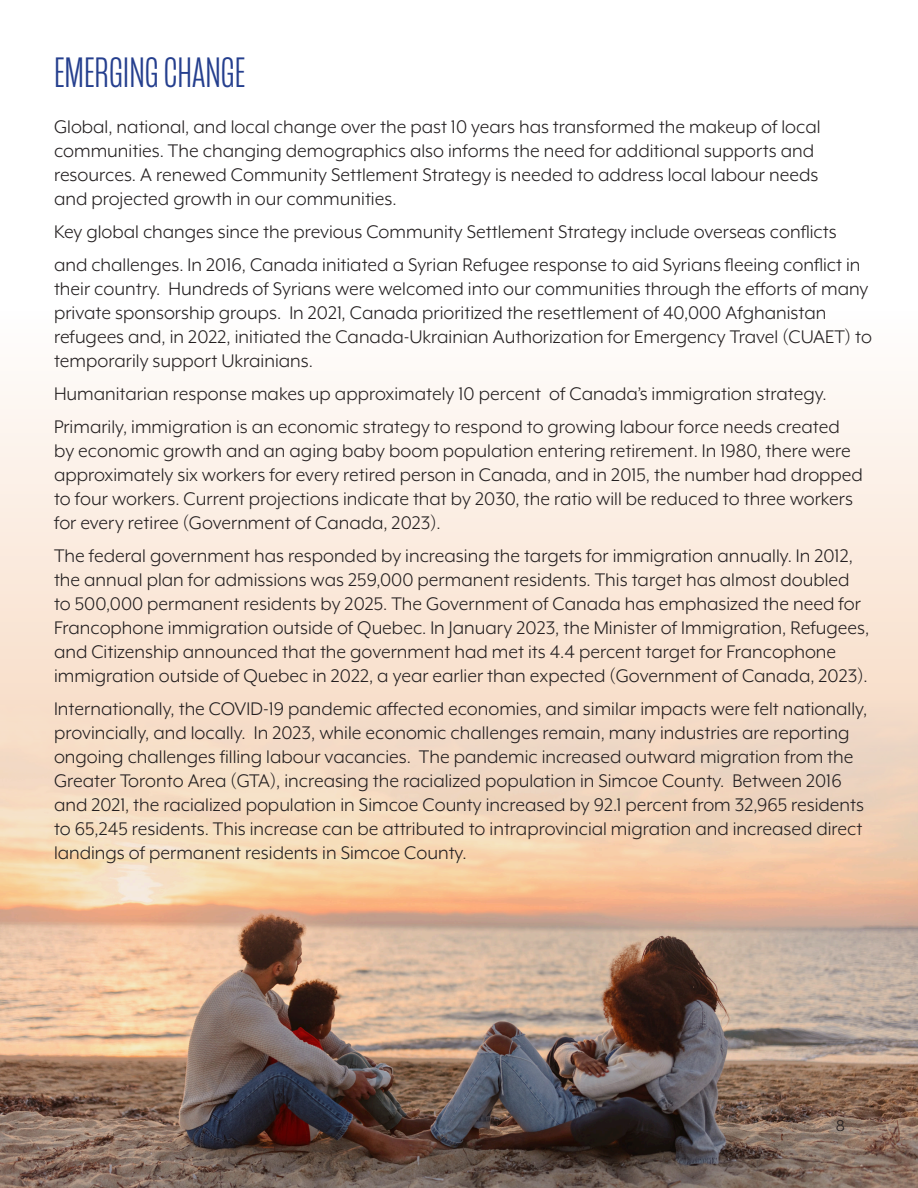
<style>
.page{position:relative;width:918px;height:1188px;background:#fff}
.page>*{position:absolute;margin:0;border:0;box-sizing:border-box;transform-origin:0 0}
.t1{font:300 43.5px "Mongoose";color:#253f8e}
.t2{font:21px/24px "Mr Eaves XL Mod OT";color:#231f20}
.t3{font:18px "Mr Eaves XL Mod OT";color:#231f20}
</style>
<div class="page">
<svg style="left:0;top:384px;width:918px;height:316px;background:#faebdf"></svg>
<img style="left:0;top:700px;width:918px;height:488px">
<p class="t1" style="left:54px;top:47px;width:193px">EMERGING CHANGE</p>
<p class="t2" style="left:54px;top:115px;width:768px">Global, national, and local change over the past 10 years has transformed the makeup of local</p>
<p class="t2" style="left:54px;top:139px;width:762px">communities. The changing demographics also informs the need for additional supports and</p>
<p class="t2" style="left:54px;top:163px;width:766px">resources. A renewed Community Settlement Strategy is needed to address local labour needs</p>
<p class="t2" style="left:54px;top:187px;width:344px">and projected growth in our communities.</p>
<p class="t2" style="left:54px;top:215px;width:808px;line-height:33px">Key global changes since the previous Community Settlement Strategy include overseas conflicts and challenges. In 2016, Canada initiated a Syrian Refugee response to aid Syrians fleeing conflict in</p>
<p class="t2" style="left:54px;top:277px;width:819px">their country. Hundreds of Syrians were welcomed into our communities through the efforts of many private sponsorship groups. In 2021, Canada prioritized the resettlement of 40,000 Afghanistan refugees and, in 2022, initiated the Canada-Ukrainian Authorization for Emergency Travel (CUAET) to temporarily support Ukrainians.</p>
<p class="t2" style="left:54px;top:377px;width:787px;line-height:33px">Humanitarian response makes up approximately 10 percent of Canada’s immigration strategy.<br>Primarily, immigration is an economic strategy to respond to growing labour force needs created</p>
<p class="t2" style="left:54px;top:439px;width:811px">by economic growth and an aging baby boom population entering retirement. In 1980, there were approximately six workers for every retired person in Canada, and in 2015, the number had dropped to four workers. Current projections indicate that by 2030, the ratio will be reduced to three workers for every retiree (Government of Canada, 2023).</p>
<p class="t2" style="left:54px;top:544px;width:817px">The federal government has responded by increasing the targets for immigration annually. In 2012, the annual plan for admissions was 259,000 permanent residents. This target has almost doubled to 500,000 permanent residents by 2025. The Government of Canada has emphasized the need for Francophone immigration outside of Quebec. In January 2023, the Minister of Immigration, Refugees, and Citizenship announced that the government had met its 4.4 percent target for Francophone</p>
<p class="t2" style="left:54px;top:664px;width:815px">immigration outside of Quebec in 2022, a year earlier than expected (Government of Canada, 2023).</p>
<p class="t2" style="left:54px;top:697px;width:815px">Internationally, the COVID-19 pandemic affected economies, and similar impacts were felt nationally, provincially, and locally. In 2023, while economic challenges remain, many industries are reporting ongoing challenges filling labour vacancies. The pandemic increased outward migration from the Greater Toronto Area (GTA), increasing the racialized population in Simcoe County. Between 2016 and 2021, the racialized population in Simcoe County increased by 92.1 percent from 32,965 residents to 65,245 residents. This increase can be attributed to intraprovincial migration and increased direct landings of permanent residents in Simcoe County.</p>
<p class="t3" style="left:836px;top:1117px;width:11px">8</p>
</div>
